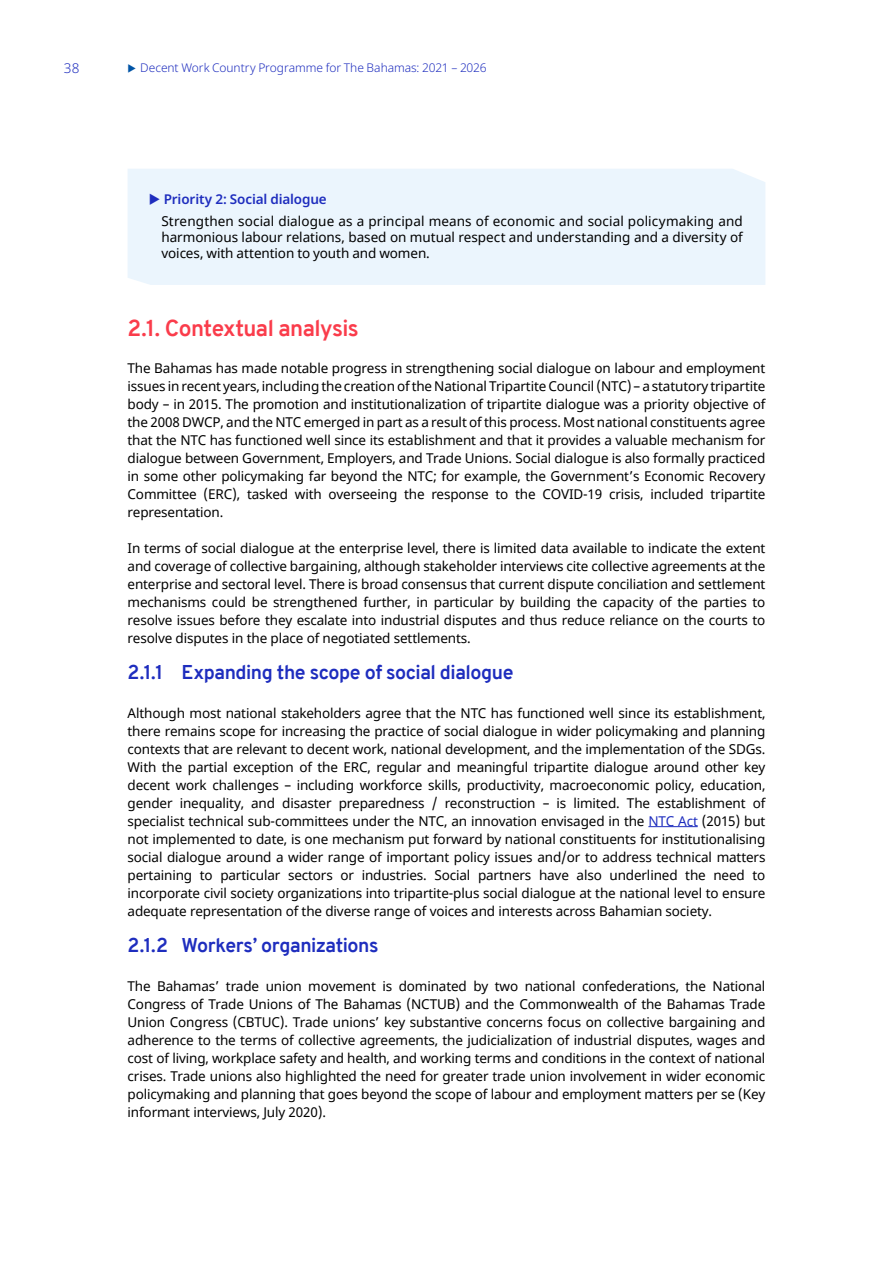
<style>
.page{position:relative;width:893px;height:1263px;background:#fff}
.page>*{position:absolute;margin:0;border:0;box-sizing:border-box;transform-origin:0 0}
.t1{font:700 22.5px "Overpass";letter-spacing:-.025em;color:#fa3c4b}
.t2{font:700 19.5px "Overpass";letter-spacing:-.02em;color:#1e2dbe}
.t3{font:13.5px/18px "Noto Sans";letter-spacing:-.01em;color:#000;text-align:justify}
.t4{font:600 13.5px "Noto Sans";letter-spacing:-.01em;color:#1e2dbe}
.t5{font:300 13.5px "Noto Sans";color:#1e2dbe}
.t6{font:300 12px "Noto Sans";letter-spacing:-.005em;color:#1e2dbe}
.s1{color:#1e2dbe}
</style>
<div class="page">
<div style="left:128px;top:169px;width:637px;height:116px;background:#ebf5fd"></div>
<hr style="left:648px;top:826px;width:50px;height:1px;background:#1e2dbe">
<svg style="left:150px;top:194px;width:10px;height:11px"></svg>
<p class="t5" style="left:64px;top:59px;width:17px">38</p>
<p class="t6" style="left:140px;top:60px;width:348px">Decent Work Country Programme for The Bahamas: 2021 – 2026</p>
<p class="t4" style="left:164px;top:190px;width:165px">Priority 2: Social dialogue</p>
<p class="t3" style="left:162px;top:213px;width:583px;line-height:16.2px">Strengthen social dialogue as a principal means of economic and social policymaking and harmonious labour relations, based on mutual respect and understanding and a diversity of voices, with attention to youth and women.</p>
<h1 class="t1" style="left:128px;top:312px;width:233px">2.1. Contextual analysis</h1>
<p class="t3" style="left:128px;top:359px;width:639px">The Bahamas has made notable progress in strengthening social dialogue on labour and employment issues in recent years, including the creation of the National Tripartite Council (NTC) – a statutory tripartite body – in 2015. The promotion and institutionalization of tripartite dialogue was a priority objective of the 2008 DWCP, and the NTC emerged in part as a result of this process. Most national constituents agree that the NTC has functioned well since its establishment and that it provides a valuable mechanism for dialogue between Government, Employers, and Trade Unions. Social dialogue is also formally practiced in some other policymaking far beyond the NTC; for example, the Government’s Economic Recovery Committee (ERC), tasked with overseeing the response to the COVID-19 crisis, included tripartite representation.</p>
<p class="t3" style="left:128px;top:539px;width:639px">In terms of social dialogue at the enterprise level, there is limited data available to indicate the extent and coverage of collective bargaining, although stakeholder interviews cite collective agreements at the enterprise and sectoral level. There is broad consensus that current dispute conciliation and settlement mechanisms could be strengthened further, in particular by building the capacity of the parties to resolve issues before they escalate into industrial disputes and thus reduce reliance on the courts to resolve disputes in the place of negotiated settlements.</p>
<h2 class="t2" style="left:128px;top:659px;width:387px">2.1.1 Expanding the scope of social dialogue</h2>
<p class="t3" style="left:128px;top:704px;width:639px">Although most national stakeholders agree that the NTC has functioned well since its establishment, there remains scope for increasing the practice of social dialogue in wider policymaking and planning contexts that are relevant to decent work, national development, and the implementation of the SDGs.<br>With the partial exception of the ERC, regular and meaningful tripartite dialogue around other key decent work challenges – including workforce skills, productivity, macroeconomic policy, education, gender inequality, and disaster preparedness / reconstruction – is limited. The establishment of specialist technical sub-committees under the NTC, an innovation envisaged in the <span class="s1">NTC Act</span> (2015) but not implemented to date, is one mechanism put forward by national constituents for institutionalising social dialogue around a wider range of important policy issues and/or to address technical matters pertaining to particular sectors or industries. Social partners have also underlined the need to incorporate civil society organizations into tripartite-plus social dialogue at the national level to ensure adequate representation of the diverse range of voices and interests across Bahamian society.</p>
<h2 class="t2" style="left:128px;top:932px;width:252px">2.1.2 Workers’ organizations</h2>
<p class="t3" style="left:128px;top:977px;width:639px">The Bahamas’ trade union movement is dominated by two national confederations, the National Congress of Trade Unions of The Bahamas (NCTUB) and the Commonwealth of the Bahamas Trade Union Congress (CBTUC). Trade unions’ key substantive concerns focus on collective bargaining and adherence to the terms of collective agreements, the judicialization of industrial disputes, wages and cost of living, workplace safety and health, and working terms and conditions in the context of national crises. Trade unions also highlighted the need for greater trade union involvement in wider economic policymaking and planning that goes beyond the scope of labour and employment matters per se (Key informant interviews, July 2020).</p>
</div>
